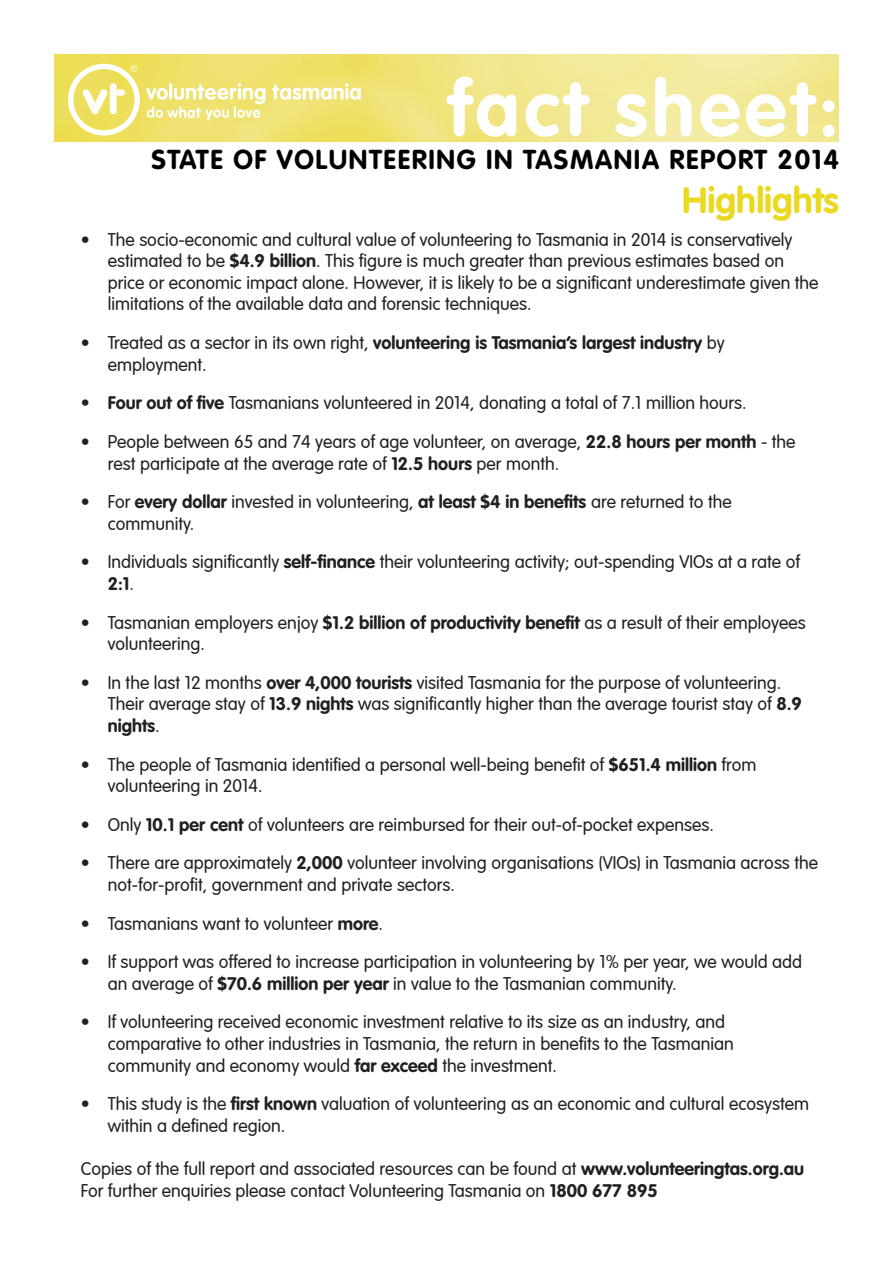
<style>
.page{position:relative;width:893px;height:1263px;background:#fff}
.page>*{position:absolute;margin:0;border:0;box-sizing:border-box;transform-origin:0 0}
.t1{font:700 76.8px "VAG Rounded Std";letter-spacing:.06em;color:#fff}
.Heading{font:700 36px "VAG Rounded Std";color:#ead821}
.t2{font:700 27px "VAG Rounded Std";letter-spacing:.06em;color:#000}
.Body{font:300 18px/21.6px "VAG Rounded LT";color:#231f20}
.s1{font-family:"VAG Rounded Std";font-weight:700}
</style>
<div class="page">
<img style="left:54px;top:54px;width:785px;height:88px">
<svg style="left:146px;top:83px;width:120px;height:38px"></svg>
<svg style="left:272px;top:83px;width:89px;height:17px"></svg>
<svg style="left:68px;top:64px;width:72px;height:72px"></svg>
<p class="t1" style="left:448px;top:64px;width:392px">fact sheet:</p>
<p class="t2" style="left:151px;top:144px;width:689px">STATE OF VOLUNTEERING IN TASMANIA REPORT 2014</p>
<p class="Heading" style="left:682px;top:179px;width:158px">Highlights</p>
<p class="Body" style="left:108px;top:229px;width:712px;text-indent:-27px">• The socio-economic and cultural value of volunteering to Tasmania in 2014 is conservatively estimated to be <span class="s1">$4.9 billion</span>. This figure is much greater than previous estimates based on price or economic impact alone. However, it is likely to be a significant underestimate given the limitations of the available data and forensic techniques.</p>
<p class="Body" style="left:108px;top:333px;width:618px;text-indent:-27px">• Treated as a sector in its own right, <span class="s1">volunteering is Tasmania’s largest industry</span> by employment.</p>
<p class="Body" style="left:81px;top:393px;width:667px"><span class="s1">• Four out of five</span> Tasmanians volunteered in 2014, donating a total of 7.1 million hours.</p>
<p class="Body" style="left:108px;top:431px;width:689px;text-indent:-27px">• People between 65 and 74 years of age volunteer, on average, <span class="s1">22.8 hours per month</span> - the rest participate at the average rate of <span class="s1">12.5 hours</span> per month.</p>
<p class="Body" style="left:108px;top:492px;width:625px;text-indent:-27px">• For <span class="s1">every dollar</span> invested in volunteering, <span class="s1">at least $4 in benefits</span> are returned to the community.</p>
<p class="Body" style="left:108px;top:552px;width:694px;text-indent:-27px">• Individuals significantly <span class="s1">self-finance</span> their volunteering activity; out-spending VIOs at a rate of<br><span class="s1">2:1</span>.</p>
<p class="Body" style="left:108px;top:612px;width:700px;text-indent:-27px">• Tasmanian employers enjoy <span class="s1">$1.2 billion of productivity benefit</span> as a result of their employees volunteering.</p>
<p class="Body" style="left:108px;top:672px;width:696px;text-indent:-27px">• In the last 12 months <span class="s1">over 4,000 tourists</span> visited Tasmania for the purpose of volunteering.<br>Their average stay of <span class="s1">13.9 nights</span> was significantly higher than the average tourist stay of <span class="s1">8.9 nights</span>.</p>
<p class="Body" style="left:108px;top:754px;width:650px;text-indent:-27px">• The people of Tasmania identified a personal well-being benefit of <span class="s1">$651.4 million</span> from volunteering in 2014.</p>
<p class="Body" style="left:81px;top:814px;width:635px">• Only <span class="s1">10.1 per cent</span> of volunteers are reimbursed for their out-of-pocket expenses.</p>
<p class="Body" style="left:108px;top:853px;width:712px;text-indent:-27px">• There are approximately <span class="s1">2,000</span> volunteer involving organisations (VIOs) in Tasmania across the not-for-profit, government and private sectors.</p>
<p class="Body" style="left:81px;top:913px;width:304px">• Tasmanians want to volunteer <span class="s1">more</span>.</p>
<p class="Body" style="left:108px;top:952px;width:696px;text-indent:-27px">• If support was offered to increase participation in volunteering by 1% per year, we would add an average of <span class="s1">$70.6 million per year</span> in value to the Tasmanian community.</p>
<p class="Body" style="left:108px;top:1012px;width:627px;text-indent:-27px">• If volunteering received economic investment relative to its size as an industry, and comparative to other industries in Tasmania, the return in benefits to the Tasmanian community and economy would <span class="s1">far exceed</span> the investment.</p>
<p class="Body" style="left:108px;top:1094px;width:703px;text-indent:-27px">• This study is the <span class="s1">first known</span> valuation of volunteering as an economic and cultural ecosystem within a defined region.</p>
<p class="Body" style="left:81px;top:1158px;width:725px">Copies of the full report and associated resources can be found at <span class="s1">www.volunteeringtas.org.au</span></p>
<p class="Body" style="left:81px;top:1180px;width:578px">For further enquiries please contact Volunteering Tasmania on <span class="s1">1800 677 895</span></p>
</div>
